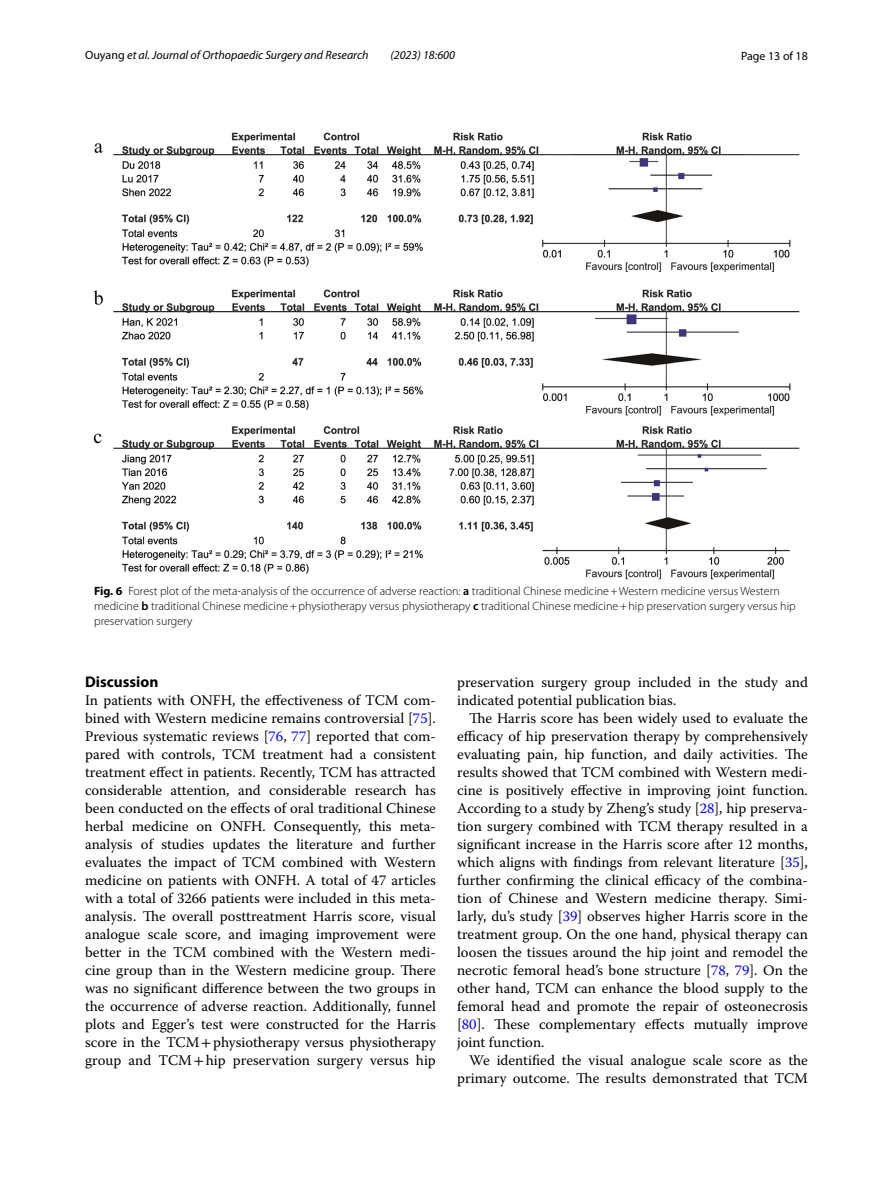
<style>
.page{position:relative;width:893px;height:1187px;background:#fff}
.page>*{position:absolute;margin:0;border:0;box-sizing:border-box;transform-origin:0 0}
.t1{font:700 15.45px "Myriad Pro";color:#000}
.t2{font:14.7px/18px "Warnock Pro";color:#000;text-align:justify}
.t3{font:300 12px/15px "Myriad Pro";color:#000}
.t4{font:italic 12px "Myriad Pro";color:#000}
.t5{font:12px "Myriad Pro";color:#000}
.s1{font-style:normal}
.s2{font-weight:700}
.s3{font-weight:600}
.s4{color:#00f}
.s5{font-family:"STIX"}
</style>
<div class="page">
<img style="left:94px;top:133px;width:705px;height:446px">
<p class="t4" style="left:85px;top:48px;width:285px"><span class="s1">Ouyang</span> et al. Journal of Orthopaedic Surgery and Research</p>
<p class="t4" style="left:390px;top:48px;width:66px">(2023) 18:600</p>
<p class="t5" style="left:741px;top:48px;width:68px">Page 13 of 18</p>
<p class="t3" style="left:94px;top:583px;width:703px"><span class="s2">Fig. 6</span> Forest plot of the meta-analysis of the occurrence of adverse reaction: <span class="s3">a</span> traditional Chinese medicine+Western medicine versus Western medicine <span class="s3">b</span> traditional Chinese medicine+physiotherapy versus physiotherapy <span class="s3">c</span> traditional Chinese medicine+hip preservation surgery versus hip preservation surgery</p>
<p class="t1" style="left:85px;top:672px;width:75px">Discussion</p>
<p class="t2" style="left:85px;top:691px;width:352px">In patients with ONFH, the effectiveness of TCM com&shy;bined with Western medicine remains controversial [<span class="s4">75</span>].<br>Previous systematic reviews [<span class="s4">76</span>, <span class="s4">77</span>] reported that com&shy;pared with controls, TCM treatment had a consistent treatment effect in patients. Recently, TCM has attracted considerable attention, and considerable research has been conducted on the effects of oral traditional Chinese herbal medicine on ONFH. Consequently, this meta&shy;analysis of studies updates the literature and further evaluates the impact of TCM combined with Western medicine on patients with ONFH. A total of 47 articles with a total of 3266 patients were included in this meta&shy;analysis. The overall posttreatment Harris score, visual analogue scale score, and imaging improvement were better in the TCM combined with the Western medi&shy;cine group than in the Western medicine group. There was no significant difference between the two groups in the occurrence of adverse reaction. Additionally, funnel plots and Egger’s test were constructed for the Harris score in the TCM<span class="s5">+</span>physiotherapy versus physiotherapy group and TCM<span class="s5">+</span>hip preservation surgery versus hip</p>
<p class="t2" style="left:457px;top:672px;width:352px">preservation surgery group included in the study and indicated potential publication bias.</p>
<p class="t2" style="left:457px;top:708px;width:352px;text-indent:12px">The Harris score has been widely used to evaluate the efficacy of hip preservation therapy by comprehensively evaluating pain, hip function, and daily activities. The results showed that TCM combined with Western medi&shy;cine is positively effective in improving joint function.<br>According to a study by Zheng’s study [<span class="s4">28</span>], hip preserva&shy;tion surgery combined with TCM therapy resulted in a significant increase in the Harris score after 12 months, which aligns with findings from relevant literature [<span class="s4">35</span>], further confirming the clinical efficacy of the combina&shy;tion of Chinese and Western medicine therapy. Simi&shy;larly, du’s study [<span class="s4">39</span>] observes higher Harris score in the treatment group. On the one hand, physical therapy can loosen the tissues around the hip joint and remodel the necrotic femoral head’s bone structure [<span class="s4">78</span>, <span class="s4">79</span>]. On the other hand, TCM can enhance the blood supply to the femoral head and promote the repair of osteonecrosis [<span class="s4">80</span>]. These complementary effects mutually improve joint function.</p>
<p class="t2" style="left:457px;top:1050px;width:352px;text-align:right">We identified the visual analogue scale score as the primary outcome. The results demonstrated that TCM</p>
</div>
